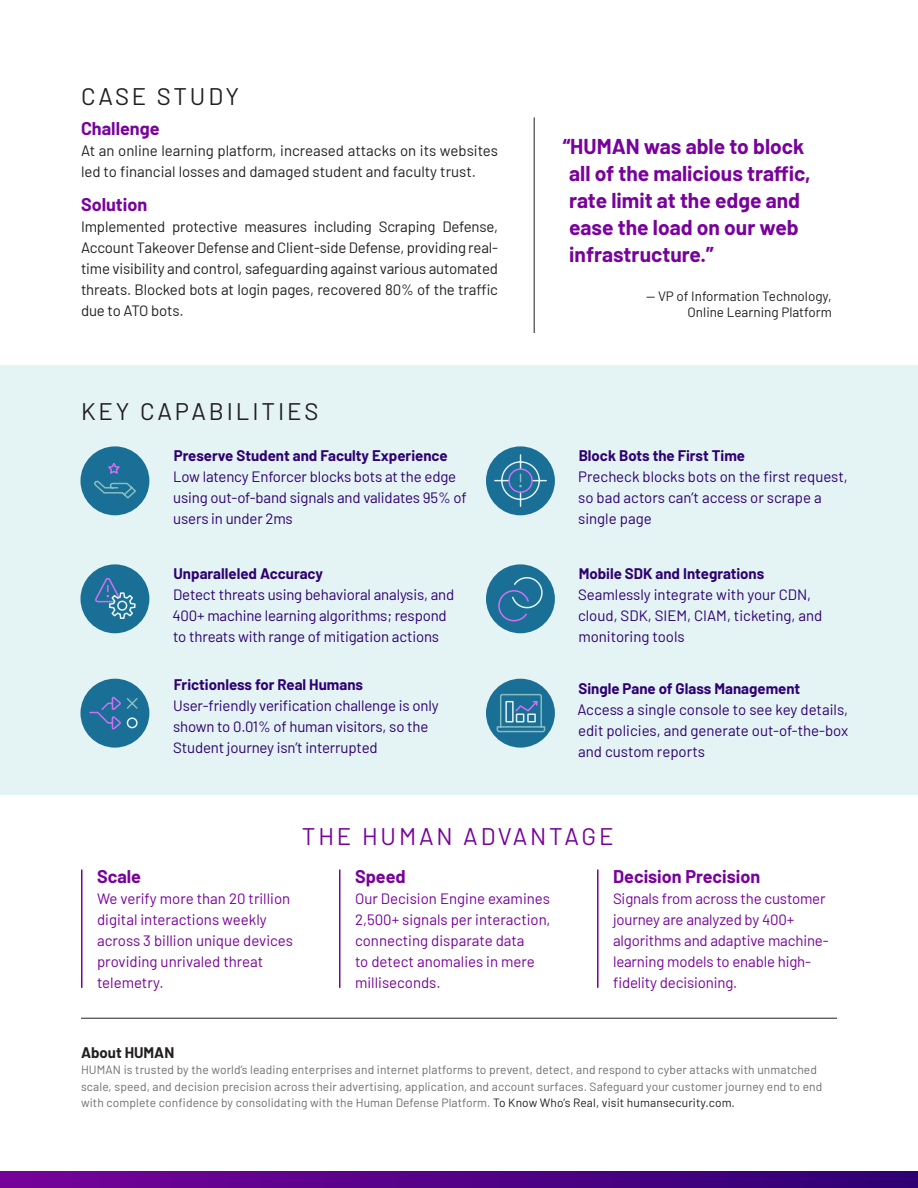
<style>
.page{position:relative;width:918px;height:1188px;background:#fff}
.page>*{position:absolute;margin:0;border:0;box-sizing:border-box;transform-origin:0 0}
.t1{font:24px "Barlow";letter-spacing:.12em;color:#231f20}
.t2{font:24px "Barlow";letter-spacing:.12em;color:#78029b}
.t3{font:700 21px/27px "Barlow";color:#78029b}
.Sub_Title{font:700 18px "Barlow";color:#78029b}
.t4{font:15px/21px "Barlow";letter-spacing:-.01em;color:#2e0073}
.t5{font:15px/21px "Barlow";color:#78029b}
.t6{font:15px/21px "Barlow";color:#231f20}
.t7{font:700 15px "Barlow";color:#2e0073}
.t8{font:700 15px "Barlow";color:#231f20}
.t9{font:13.5px/16.5px "Barlow";color:#231f20;text-align:right}
.t10{font:12px/16.5px "Barlow";letter-spacing:.01em;color:#6c6d70}
.s1{color:#231f20}
</style>
<div class="page">
<div style="left:0;top:365px;width:918px;height:430px;background:#e4f3f3"></div>
<div style="left:0;top:1172px;width:918px;height:16px;background:linear-gradient(to right,#77029a,#2f0074)"></div>
<hr style="left:81px;top:870px;width:1px;height:118px;background:#78029b">
<hr style="left:339px;top:870px;width:1px;height:118px;background:#78029b">
<hr style="left:597px;top:870px;width:2px;height:118px;background:#78029b">
<hr style="left:81px;top:1018px;width:756px;height:1px;background:#231f20">
<div style="left:80px;top:446px;width:69px;height:69px;background:#1a6f97;border-radius:50%"></div>
<div style="left:486px;top:564px;width:69px;height:69px;background:#1a6f97;border-radius:50%"></div>
<svg style="left:498px;top:577px;width:45px;height:45px"></svg>
<div style="left:486px;top:679px;width:69px;height:69px;background:#1a6f97;border-radius:50%"></div>
<div style="left:80px;top:679px;width:69px;height:69px;background:#1a6f97;border-radius:50%"></div>
<div style="left:80px;top:564px;width:69px;height:69px;background:#1a6f97;border-radius:50%"></div>
<svg style="left:95px;top:577px;width:41px;height:42px"></svg>
<div style="left:486px;top:446px;width:69px;height:69px;background:#1a6f97;border-radius:50%"></div>
<svg style="left:493px;top:453px;width:55px;height:55px"></svg>
<svg style="left:496px;top:693px;width:50px;height:40px"></svg>
<div style="left:505px;top:701px;width:9px;height:21px;border:2px solid #e4f3f3"></div>
<svg style="left:89px;top:697px;width:49px;height:32px"></svg>
<svg style="left:94px;top:462px;width:42px;height:37px"></svg>
<hr style="left:534px;top:117px;width:1px;height:216px;background:#231f20">
<p class="t1" style="left:81px;top:79px;width:160px">CASE STUDY</p>
<p class="Sub_Title" style="left:81px;top:116px;width:80px">Challenge</p>
<p class="t6" style="left:81px;top:139px;width:419px">At an online learning platform, increased attacks on its websites led to financial losses and damaged student and faculty trust.</p>
<p class="Sub_Title" style="left:81px;top:191px;width:68px">Solution</p>
<p class="t6" style="left:81px;top:215px;width:419px;text-align:justify">Implemented protective measures including Scraping Defense, Account Takeover Defense and Client-side Defense, providing real&shy;time visibility and control, safeguarding against various automated threats. Blocked bots at login pages, recovered 80% of the traffic due to ATO bots.</p>
<p class="t1" style="left:81px;top:394px;width:239px">KEY CAPABILITIES</p>
<p class="t7" style="left:174px;top:445px;width:275px">Preserve Student and Faculty Experience</p>
<p class="t4" style="left:173px;top:465px;width:295px">Low latency Enforcer blocks bots at the edge using out-of-band signals and validates 95% of users in under 2ms</p>
<p class="t7" style="left:174px;top:563px;width:151px">Unparalleled Accuracy</p>
<p class="t4" style="left:172px;top:583px;width:283px">Detect threats using behavioral analysis, and<br>400+ machine learning algorithms; respond to threats with range of mitigation actions</p>
<p class="t7" style="left:174px;top:674px;width:191px">Frictionless for Real Humans</p>
<p class="t4" style="left:173px;top:694px;width:267px">User-friendly verification challenge is only shown to 0.01% of human visitors, so the<br>Student journey isn’t interrupted</p>
<p class="t3" style="left:569px;top:132px;width:243px;text-indent:-6px">“HUMAN was able to block all of the malicious traffic, rate limit at the edge and ease the load on our web infrastructure.”</p>
<p class="t9" style="left:646px;top:286px;width:187px">— VP of Information Technology,<br>Online Learning Platform</p>
<p class="t7" style="left:579px;top:445px;width:168px">Block Bots the First Time</p>
<p class="t4" style="left:578px;top:465px;width:271px">Precheck blocks bots on the first request, so bad actors can’t access or scrape a single page</p>
<p class="t7" style="left:579px;top:563px;width:187px">Mobile SDK and Integrations</p>
<p class="t4" style="left:578px;top:583px;width:246px">Seamlessly integrate with your CDN, cloud, SDK, SIEM, CIAM, ticketing, and monitoring tools</p>
<p class="t7" style="left:578px;top:677px;width:223px">Single Pane of Glass Management</p>
<p class="t4" style="left:577px;top:698px;width:272px;text-align:justify">Access a single console to see key details, edit policies, and generate out-of-the-box and custom reports</p>
<p class="Sub_Title" style="left:97px;top:863px;width:46px">Scale</p>
<p class="t5" style="left:97px;top:887px;width:197px">We verify more than 20 trillion digital interactions weekly across 3 billion unique devices providing unrivaled threat telemetry.</p>
<p class="t2" style="left:302px;top:819px;width:313px">THE HUMAN ADVANTAGE</p>
<p class="Sub_Title" style="left:355px;top:863px;width:52px">Speed</p>
<p class="t5" style="left:355px;top:887px;width:197px">Our Decision Engine examines<br>2,500+ signals per interaction, connecting disparate data<br>to detect anomalies in mere milliseconds.</p>
<p class="Sub_Title" style="left:613px;top:863px;width:149px">Decision Precision</p>
<p class="t5" style="left:613px;top:887px;width:217px">Signals from across the customer journey are analyzed by 400+ algorithms and adaptive machine&shy;learning models to enable high&shy;fidelity decisioning.</p>
<p class="t8" style="left:81px;top:1041px;width:95px">About HUMAN</p>
<p class="t10" style="left:81px;top:1061px;width:743px">HUMAN is trusted by the world’s leading enterprises and internet platforms to prevent, detect, and respond to cyber attacks with unmatched scale, speed, and decision precision across their advertising, application, and account surfaces. Safeguard your customer journey end to end with complete confidence by consolidating with the Human Defense Platform. <span class="s1">To Know Who’s Real, visit humansecurity.com.</span></p>
</div>
